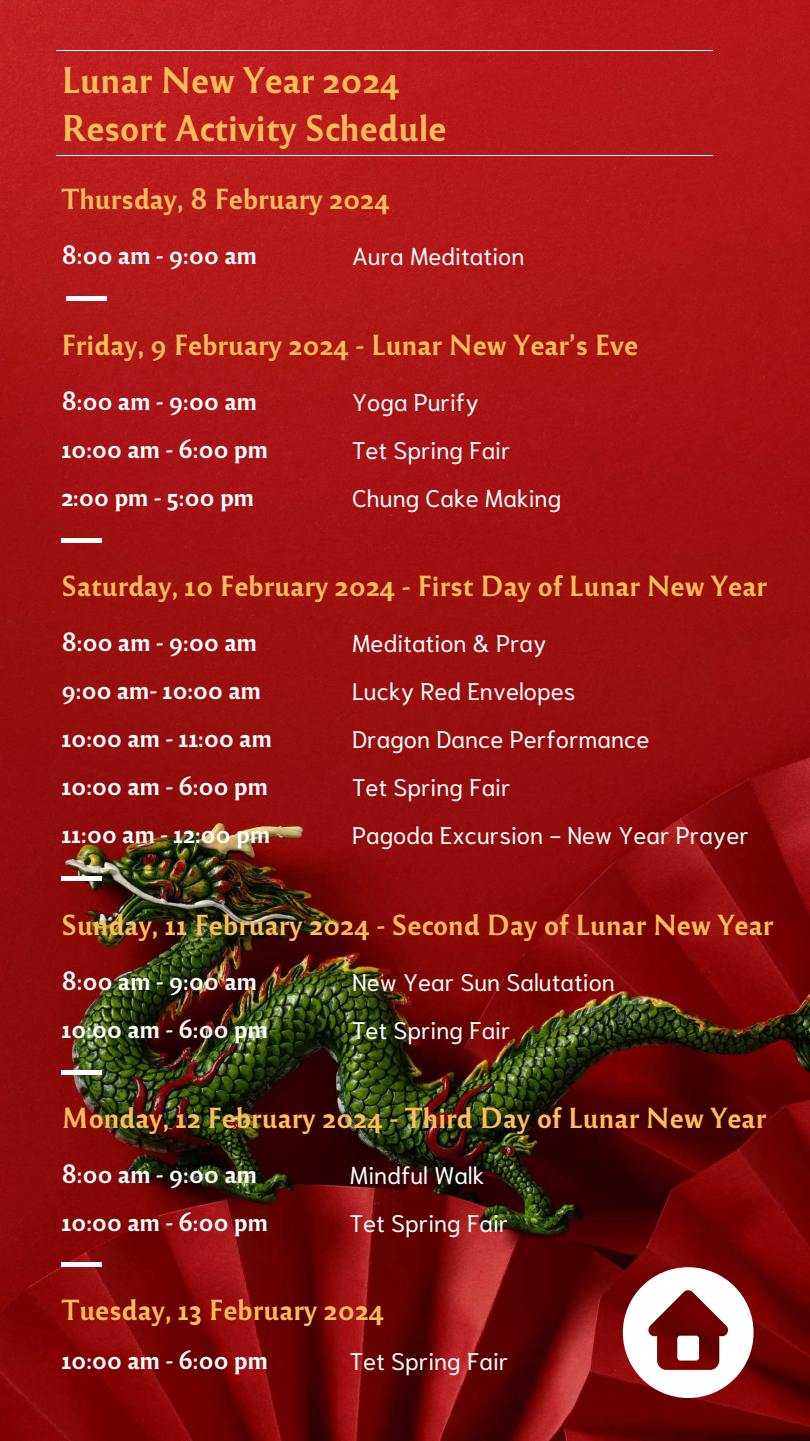
<style>
.page{position:relative;width:810px;height:1441px;background:#fff}
.page>*{position:absolute;margin:0;border:0;box-sizing:border-box;transform-origin:0 0}
.t1{font:34.5px/48px "Reforma 1969 Negra";color:#ffbd59}
.t2{font:27px "Reforma 1969 Negra";color:#ffbd59}
.t3{font:24px/48px "Niramit";color:#fff}
.t4{font:24px/48px "Reforma 1969 Negra";letter-spacing:-.015em;color:#fff}
</style>
<div class="page">
<img style="left:0;top:0;width:810px;height:1440px">
<hr style="left:57px;top:50px;width:656px;height:1px;background:#fff">
<hr style="left:57px;top:155px;width:656px;height:1px;background:#fff">
<hr style="left:66px;top:296px;width:40px;height:4px;background:#fff">
<hr style="left:61px;top:538px;width:41px;height:4px;background:#fff">
<hr style="left:61px;top:876px;width:41px;height:4px;background:#fff">
<div style="left:61px;top:1069px;width:41px;height:5px;background:#fff"></div>
<hr style="left:61px;top:1262px;width:41px;height:4px;background:#fff">
<svg style="left:623px;top:1266px;width:130px;height:131px"></svg>
<div style="left:677px;top:1335px;width:22px;height:25px;background:#fff;border-radius:3px"></div>
<h1 class="t1" style="left:61px;top:55px;width:387px">Lunar New Year 2024<br>Resort Activity Schedule</h1>
<p class="t2" style="left:61px;top:179px;width:330px">Thursday, 8 February 2024</p>
<p class="t4" style="left:61px;top:230px;width:197px">8:00 am - 9:00 am</p>
<p class="t3" style="left:352px;top:230px;width:174px">Aura Meditation</p>
<p class="t2" style="left:61px;top:325px;width:578px">Friday, 9 February 2024 - Lunar New Year’s Eve</p>
<p class="t3" style="left:352px;top:376px;width:211px">Yoga Purify<br>Tet Spring Fair<br>Chung Cake Making</p>
<p class="t4" style="left:61px;top:376px;width:208px">8:00 am - 9:00 am<br>10:00 am - 6:00 pm<br>2:00 pm - 5:00 pm</p>
<p class="t2" style="left:61px;top:566px;width:707px">Saturday, 10 February 2024 - First Day of Lunar New Year</p>
<p class="t3" style="left:352px;top:616px;width:399px">Meditation &amp; Pray<br>Lucky Red Envelopes<br>Dragon Dance Performance<br>Tet Spring Fair<br>Pagoda Excursion - New Year Prayer</p>
<p class="t4" style="left:61px;top:616px;width:212px">8:00 am - 9:00 am<br>9:00 am- 10:00 am<br>10:00 am - 11:00 am<br>10:00 am - 6:00 pm<br>11:00 am - 12:00 pm</p>
<p class="t2" style="left:61px;top:905px;width:714px">Sunday, 11 February 2024 - Second Day of Lunar New Year</p>
<p class="t3" style="left:352px;top:956px;width:264px">New Year Sun Salutation<br>Tet Spring Fair</p>
<p class="t4" style="left:61px;top:956px;width:208px">8:00 am - 9:00 am<br>10:00 am - 6:00 pm</p>
<p class="t2" style="left:61px;top:1097px;width:706px">Monday, 12 February 2024 - Third Day of Lunar New Year</p>
<p class="t4" style="left:61px;top:1148px;width:208px">8:00 am - 9:00 am<br>10:00 am - 6:00 pm</p>
<p class="t3" style="left:350px;top:1148px;width:160px">Mindful Walk<br>Tet Spring Fair</p>
<p class="t2" style="left:61px;top:1290px;width:324px">Tuesday, 13 February 2024</p>
<p class="t4" style="left:61px;top:1334px;width:208px">10:00 am - 6:00 pm</p>
<p class="t3" style="left:350px;top:1334px;width:160px">Tet Spring Fair</p>
</div>
